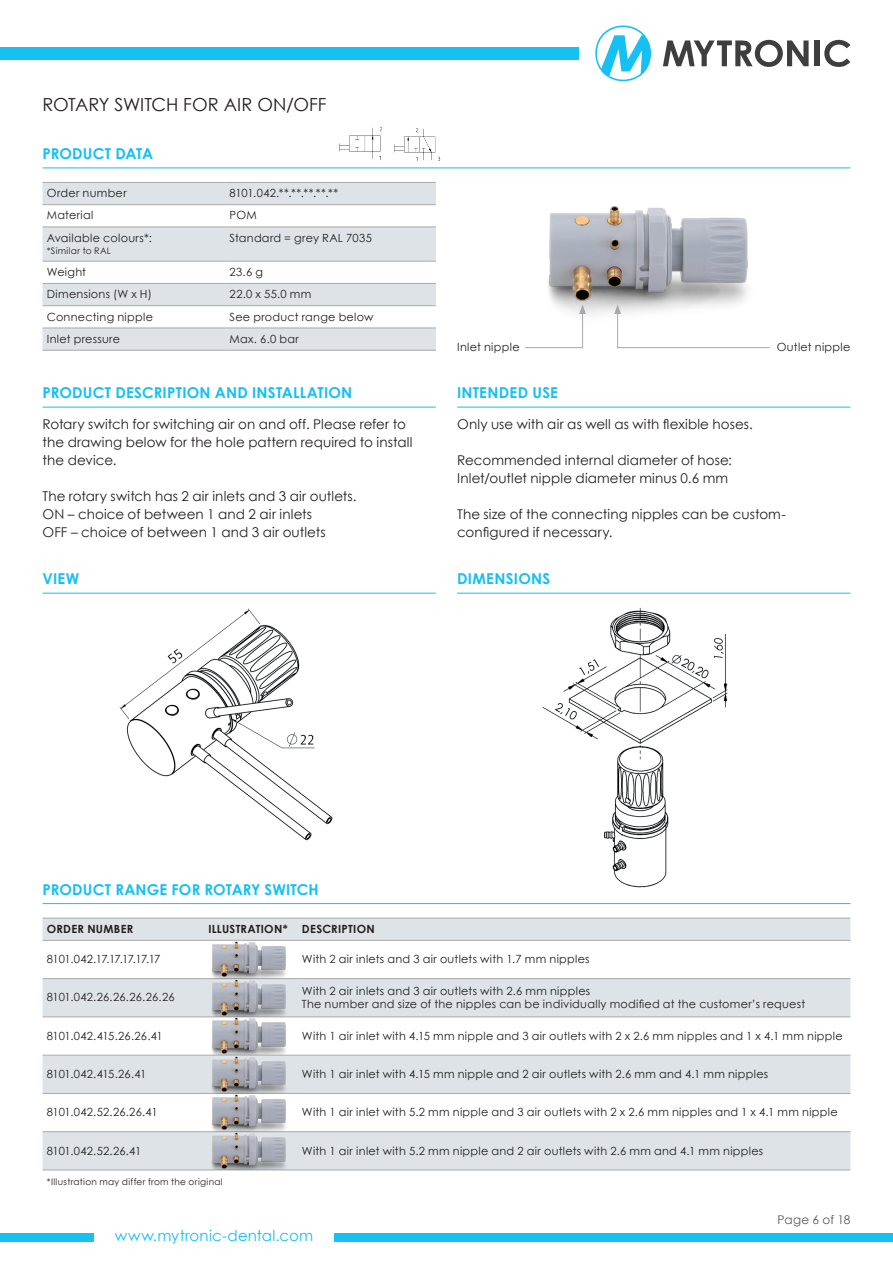
<style>
.page{position:relative;width:893px;height:1263px;background:#fff}
.page>*{position:absolute;margin:0;border:0;box-sizing:border-box;transform-origin:0 0}
.t1{font:18px "Century Gothic";color:#231f20}
.t2{font:700 15px "Century Gothic";letter-spacing:.015em;color:#15c0f2}
.t3{font:15px "Century Gothic";letter-spacing:.015em;color:#15c0f2}
.t4{font:13.5px/18px "Century Gothic";letter-spacing:.005em;color:#231f20}
.t5{font:12px "Century Gothic";letter-spacing:.005em;color:#57585a}
.t6{font:11.25px/13.5px "Century Gothic";letter-spacing:.025em;color:#231f20}
.t7{font:700 11.25px "Century Gothic";letter-spacing:.025em;color:#231f20}
.t8{font:11.25px "Century Gothic";letter-spacing:-.05em;color:#231f20}
.t9{font:11.25px "Century Gothic";letter-spacing:-.02em;color:#231f20}
.t10{font:11.25px "Century Gothic";letter-spacing:.005em;color:#231f20}
.t11{font:11.25px "Century Gothic";letter-spacing:-.03em;color:#231f20}
.t12{font:11.25px "Century Gothic";letter-spacing:-.005em;color:#231f20}
.t13{font:9px "Century Gothic";letter-spacing:.035em;color:#231f20}
</style>
<div class="page">
<div style="left:0;top:1233px;width:94px;height:9px;background:#15c0f2"></div>
<div style="left:334px;top:1233px;width:559px;height:9px;background:#15c0f2"></div>
<svg style="left:663px;top:40px;width:146px;height:27px"></svg>
<div style="left:815px;top:40px;width:5px;height:26px;background:#3e3e3f"></div>
<svg style="left:824px;top:40px;width:26px;height:27px"></svg>
<svg style="left:595px;top:26px;width:56px;height:55px"></svg>
<div style="left:0;top:47px;width:578px;height:13px;background:#15c0f2"></div>
<img style="left:548px;top:206px;width:200px;height:109px">
<img style="left:119px;top:608px;width:214px;height:233px">
<img style="left:459px;top:607px;width:338px;height:311px">
<hr style="left:43px;top:168px;width:807px;height:1px;background:#15c0f2">
<div style="left:43px;top:183px;width:393px;height:167px;background:#dde3e7"></div>
<svg style="left:43px;top:205px;width:393px;height:123px"></svg>
<hr style="left:43px;top:182px;width:182px;height:1px;background:#a8a9ad">
<hr style="left:225px;top:182px;width:211px;height:1px;background:#a8a9ad">
<hr style="left:43px;top:204px;width:182px;height:1px;background:#a8a9ad">
<hr style="left:225px;top:204px;width:211px;height:1px;background:#a8a9ad">
<hr style="left:43px;top:227px;width:182px;height:1px;background:#a8a9ad">
<hr style="left:225px;top:227px;width:211px;height:1px;background:#a8a9ad">
<hr style="left:43px;top:261px;width:182px;height:1px;background:#a8a9ad">
<hr style="left:225px;top:261px;width:211px;height:1px;background:#a8a9ad">
<hr style="left:43px;top:283px;width:182px;height:1px;background:#a8a9ad">
<hr style="left:225px;top:283px;width:211px;height:1px;background:#a8a9ad">
<hr style="left:43px;top:305px;width:182px;height:1px;background:#a8a9ad">
<hr style="left:225px;top:305px;width:211px;height:1px;background:#a8a9ad">
<hr style="left:43px;top:328px;width:182px;height:1px;background:#a8a9ad">
<hr style="left:225px;top:328px;width:211px;height:1px;background:#a8a9ad">
<hr style="left:43px;top:350px;width:182px;height:1px;background:#a8a9ad">
<hr style="left:225px;top:350px;width:211px;height:1px;background:#a8a9ad">
<hr style="left:43px;top:407px;width:393px;height:1px;background:#15c0f2">
<hr style="left:43px;top:903px;width:807px;height:1px;background:#15c0f2">
<div style="left:43px;top:919px;width:807px;height:21px;background:#dde3e7"></div>
<svg style="left:43px;top:979px;width:807px;height:114px;fill:#dde3e7"></svg>
<div style="left:43px;top:1132px;width:807px;height:37px;background:#dde3e7"></div>
<hr style="left:43px;top:918px;width:161px;height:1px;background:#a8a9ad">
<hr style="left:204px;top:918px;width:98px;height:1px;background:#a8a9ad">
<hr style="left:302px;top:918px;width:548px;height:1px;background:#a8a9ad">
<hr style="left:43px;top:940px;width:161px;height:1px;background:#a8a9ad">
<hr style="left:204px;top:940px;width:98px;height:1px;background:#a8a9ad">
<hr style="left:302px;top:940px;width:548px;height:1px;background:#a8a9ad">
<hr style="left:43px;top:978px;width:161px;height:1px;background:#a8a9ad">
<hr style="left:204px;top:978px;width:98px;height:1px;background:#a8a9ad">
<hr style="left:302px;top:978px;width:548px;height:1px;background:#a8a9ad">
<hr style="left:43px;top:1016px;width:161px;height:1px;background:#a8a9ad">
<hr style="left:204px;top:1016px;width:98px;height:1px;background:#a8a9ad">
<hr style="left:302px;top:1016px;width:548px;height:1px;background:#a8a9ad">
<hr style="left:43px;top:1055px;width:161px;height:1px;background:#a8a9ad">
<hr style="left:204px;top:1055px;width:98px;height:1px;background:#a8a9ad">
<hr style="left:302px;top:1055px;width:548px;height:1px;background:#a8a9ad">
<hr style="left:43px;top:1093px;width:161px;height:1px;background:#a8a9ad">
<hr style="left:204px;top:1093px;width:98px;height:1px;background:#a8a9ad">
<hr style="left:302px;top:1093px;width:548px;height:1px;background:#a8a9ad">
<hr style="left:43px;top:1131px;width:161px;height:1px;background:#a8a9ad">
<hr style="left:204px;top:1131px;width:98px;height:1px;background:#a8a9ad">
<hr style="left:302px;top:1131px;width:548px;height:1px;background:#a8a9ad">
<hr style="left:43px;top:1169px;width:161px;height:1px;background:#a8a9ad">
<hr style="left:204px;top:1169px;width:98px;height:1px;background:#a8a9ad">
<hr style="left:302px;top:1169px;width:548px;height:1px;background:#a8a9ad">
<img style="left:204px;top:941px;width:89px;height:228px">
<hr style="left:457px;top:407px;width:393px;height:1px;background:#15c0f2">
<svg style="left:525px;top:304px;width:61px;height:44px"></svg>
<svg style="left:614px;top:304px;width:156px;height:44px"></svg>
<hr style="left:43px;top:593px;width:393px;height:1px;background:#15c0f2">
<hr style="left:457px;top:593px;width:393px;height:1px;background:#15c0f2">
<img style="left:337px;top:127px;width:53px;height:42px">
<img style="left:393px;top:128px;width:56px;height:41px">
<h1 class="t1" style="left:43px;top:92px;width:286px">ROTARY SWITCH FOR AIR ON/OFF</h1>
<h2 class="t2" style="left:43px;top:142px;width:112px">PRODUCT DATA</h2>
<p class="t6" style="left:47px;top:186px;width:81px">Order number</p>
<p class="t6" style="left:230px;top:186px;width:110px">8101.042.**.**.**.**.**</p>
<p class="t6" style="left:47px;top:208px;width:48px">Material</p>
<p class="t6" style="left:230px;top:208px;width:29px">POM</p>
<p class="t6" style="left:47px;top:231px;width:107px">Available colours*:</p>
<p class="t13" style="left:47px;top:244px;width:66px">*Similar to RAL</p>
<p class="t6" style="left:230px;top:231px;width:144px">Standard = grey RAL 7035</p>
<p class="t6" style="left:47px;top:265px;width:41px">Weight</p>
<p class="t6" style="left:230px;top:265px;width:35px">23.6 g</p>
<p class="t6" style="left:47px;top:287px;width:107px">Dimensions (W x H)</p>
<p class="t6" style="left:230px;top:287px;width:83px">22.0 x 55.0 mm</p>
<p class="t6" style="left:47px;top:309px;width:108px">Connecting nipple</p>
<p class="t6" style="left:230px;top:309px;width:145px">See product range below</p>
<p class="t6" style="left:47px;top:332px;width:75px">Inlet pressure</p>
<p class="t6" style="left:230px;top:332px;width:71px">Max. 6.0 bar</p>
<h2 class="t2" style="left:43px;top:381px;width:311px">PRODUCT DESCRIPTION AND INSTALLATION</h2>
<p class="t4" style="left:43px;top:415px;width:371px">Rotary switch for switching air on and off. Please refer to the drawing below for the hole pattern required to install the device.</p>
<p class="t4" style="left:43px;top:487px;width:316px">The rotary switch has 2 air inlets and 3 air outlets.<br>ON – choice of between 1 and 2 air inlets<br>OFF – choice of between 1 and 3 air outlets</p>
<p class="t6" style="left:457px;top:340px;width:64px">Inlet nipple</p>
<p class="t6" style="left:777px;top:340px;width:75px">Outlet nipple</p>
<h2 class="t2" style="left:457px;top:381px;width:102px">INTENDED USE</h2>
<p class="t4" style="left:457px;top:415px;width:297px">Only use with air as well as with flexible hoses.</p>
<p class="t4" style="left:457px;top:451px;width:276px">Recommended internal diameter of hose:<br>Inlet/outlet nipple diameter minus 0.6 mm</p>
<p class="t4" style="left:457px;top:505px;width:330px">The size of the connecting nipples can be custom&shy;configured if necessary.</p>
<h2 class="t2" style="left:43px;top:567px;width:38px">VIEW</h2>
<h2 class="t2" style="left:457px;top:567px;width:95px">DIMENSIONS</h2>
<h2 class="t2" style="left:43px;top:878px;width:278px">PRODUCT RANGE FOR ROTARY SWITCH</h2>
<p class="t7" style="left:47px;top:920px;width:88px">ORDER NUMBER</p>
<p class="t7" style="left:208px;top:920px;width:81px">ILLUSTRATION*</p>
<p class="t7" style="left:302px;top:920px;width:74px">DESCRIPTION</p>
<p class="t8" style="left:47px;top:951px;width:115px">8101.042.17.17.17.17.17</p>
<p class="t6" style="left:302px;top:952px;width:289px">With 2 air inlets and 3 air outlets with 1.7 mm nipples</p>
<p class="t6" style="left:47px;top:990px;width:129px">8101.042.26.26.26.26.26</p>
<p class="t6" style="left:302px;top:984px;width:505px">With 2 air inlets and 3 air outlets with 2.6 mm nipples<br>The number and size of the nipples can be individually modified at the customer’s request</p>
<p class="t9" style="left:47px;top:1028px;width:118px">8101.042.415.26.26.41</p>
<p class="t6" style="left:302px;top:1029px;width:542px">With 1 air inlet with 4.15 mm nipple and 3 air outlets with 2 x 2.6 mm nipples and 1 x 4.1 mm nipple</p>
<p class="t11" style="left:47px;top:1066px;width:101px">8101.042.415.26.41</p>
<p class="t6" style="left:302px;top:1067px;width:468px">With 1 air inlet with 4.15 mm nipple and 2 air outlets with 2.6 mm and 4.1 mm nipples</p>
<p class="t10" style="left:47px;top:1104px;width:112px">8101.042.52.26.26.41</p>
<p class="t6" style="left:302px;top:1105px;width:537px">With 1 air inlet with 5.2 mm nipple and 3 air outlets with 2 x 2.6 mm nipples and 1 x 4.1 mm nipple</p>
<p class="t12" style="left:47px;top:1142px;width:96px">8101.042.52.26.41</p>
<p class="t6" style="left:302px;top:1143px;width:463px">With 1 air inlet with 5.2 mm nipple and 2 air outlets with 2.6 mm and 4.1 mm nipples</p>
<p class="t13" style="left:47px;top:1176px;width:177px">*Illustration may differ from the original</p>
<h2 class="t3" style="left:115px;top:1225px;width:200px">www.mytronic-dental.com</h2>
<p class="t5" style="left:778px;top:1212px;width:74px">Page 6 of 18</p>
</div>
